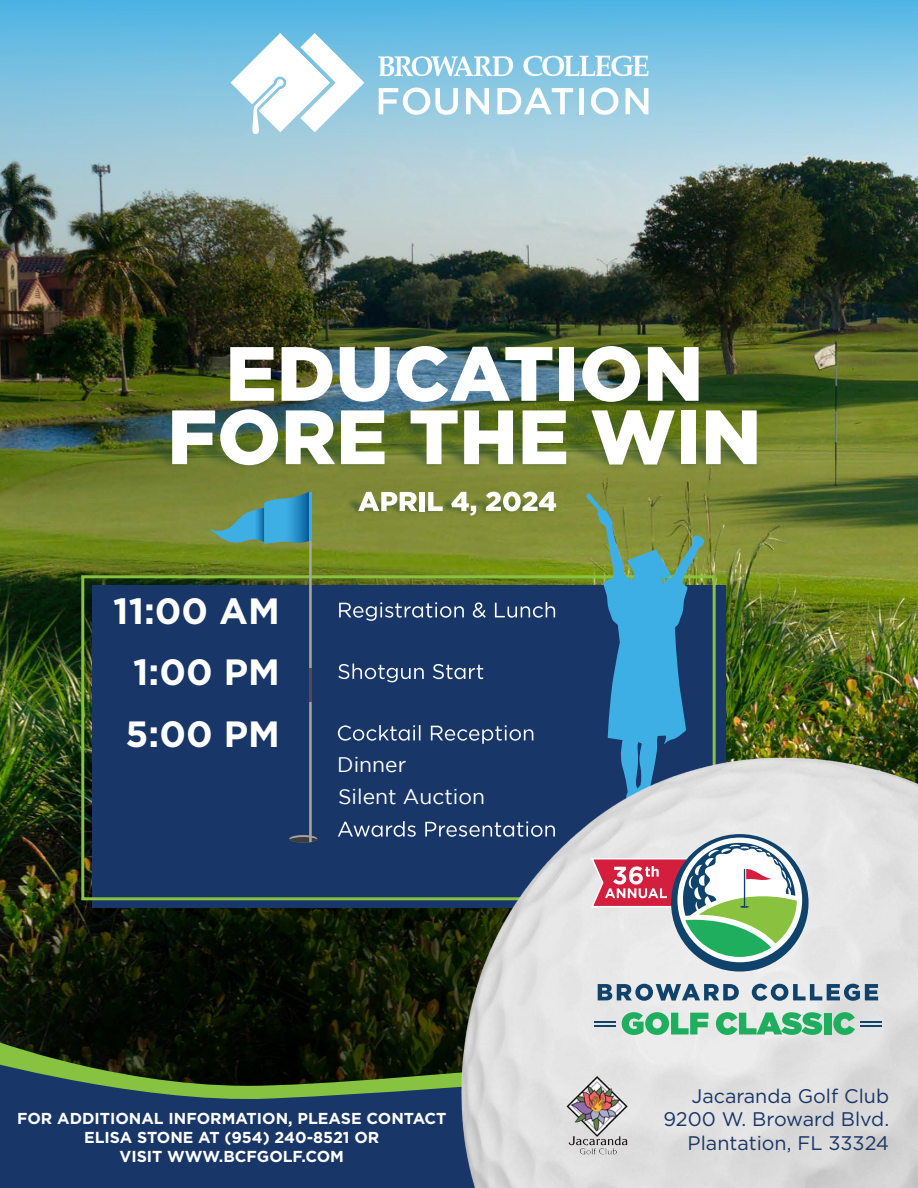
<style>
.page{position:relative;width:918px;height:1188px;background:#fff}
.page>*{position:absolute;margin:0;border:0;box-sizing:border-box;transform-origin:0 0}
.t1{font:700 36.6px/61.5px "Gotham";color:#fff;text-align:center}
.t2{font:21px/32.1px "Gotham";color:#fff}
.t3{font:19.65px/23.7px "Gotham";color:#183667;text-align:right}
.t4{font:700 15.9px/19px "Gotham";color:#fff;text-align:center}
</style>
<div class="page">
<img style="left:0;top:0;width:918px;height:799px">
<svg style="left:270px;top:279px;width:3px;height:9px"></svg>
<svg style="left:265px;top:245px;width:11px;height:27px"></svg>
<svg style="left:0;top:0;width:91px;height:257px;background:#76a7ba"></svg>
<svg style="left:36px;top:274px;width:21px;height:3px"></svg>
<img style="left:0;top:799px;width:455px;height:235px">
<svg style="left:231px;top:33px;width:133px;height:101px"></svg>
<svg style="left:379px;top:88px;width:79px;height:27px"></svg>
<svg style="left:466px;top:88px;width:23px;height:26px"></svg>
<svg style="left:497px;top:88px;width:76px;height:26px"></svg>
<div style="left:579px;top:88px;width:5px;height:26px;background:#fff"></div>
<svg style="left:591px;top:88px;width:27px;height:27px"></svg>
<svg style="left:626px;top:88px;width:22px;height:26px"></svg>
<svg style="left:523px;top:56px;width:125px;height:20px"></svg>
<svg style="left:378px;top:56px;width:135px;height:20px"></svg>
<svg style="left:0;top:1034px;width:455px;height:18px;background:#0b1204"></svg>
<svg style="left:0;top:1052px;width:455px;height:136px;background:#213e51"></svg>
<div style="left:93px;top:586px;width:633px;height:322px;background:#183667"></div>
<div style="left:81px;top:575px;width:635px;height:325px;border:3px solid #87c240"></div>
<svg style="left:339px;top:602px;width:216px;height:19px"></svg>
<svg style="left:338px;top:664px;width:145px;height:18px"></svg>
<svg style="left:338px;top:725px;width:117px;height:16px"></svg>
<svg style="left:338px;top:821px;width:117px;height:16px"></svg>
<svg style="left:208px;top:519px;width:109px;height:324px"></svg>
<hr style="left:309px;top:669px;width:3px;height:33px;background:#4d4d4a">
<svg style="left:586px;top:519px;width:119px;height:196px"></svg>
<img style="left:296px;top:519px;width:312px;height:48px">
<img style="left:455px;top:715px;width:463px;height:473px">
<svg style="left:622px;top:1012px;width:86px;height:23px;background:#6dc593"></svg>
<svg style="left:716px;top:1012px;width:106px;height:23px;background:#6dc593"></svg>
<div style="left:824px;top:1013px;width:7px;height:22px;background:#1eae5d"></div>
<svg style="left:598px;top:984px;width:141px;height:17px;background:#738fa5"></svg>
<svg style="left:752px;top:984px;width:126px;height:17px;background:#7e98ab"></svg>
<svg style="left:594px;top:1021px;width:22px;height:5px"></svg>
<svg style="left:833px;top:1012px;width:48px;height:23px"></svg>
<svg style="left:590px;top:834px;width:219px;height:138px"></svg>
<img style="left:559px;top:1073px;width:78px;height:104px">
<img style="left:86px;top:359px;width:728px;height:160px">
<svg style="left:230px;top:347px;width:44px;height:54px"></svg>
<svg style="left:282px;top:347px;width:51px;height:54px"></svg>
<svg style="left:340px;top:347px;width:50px;height:55px"></svg>
<svg style="left:397px;top:346px;width:155px;height:56px"></svg>
<div style="left:559px;top:347px;width:15px;height:54px;background:#fff"></div>
<img style="left:582px;top:346px;width:58px;height:56px">
<svg style="left:648px;top:347px;width:51px;height:54px"></svg>
<svg style="left:172px;top:409px;width:106px;height:56px"></svg>
<svg style="left:286px;top:410px;width:49px;height:54px"></svg>
<svg style="left:341px;top:410px;width:44px;height:54px"></svg>
<svg style="left:411px;top:410px;width:47px;height:54px"></svg>
<svg style="left:464px;top:410px;width:49px;height:54px"></svg>
<svg style="left:523px;top:410px;width:43px;height:54px"></svg>
<svg style="left:592px;top:410px;width:83px;height:55px"></svg>
<div style="left:681px;top:410px;width:15px;height:54px;background:#fff"></div>
<svg style="left:706px;top:410px;width:51px;height:54px"></svg>
<p class="t1" style="left:113px;top:580px;width:168px">11:00 AM<br>1:00 PM</p>
<p class="t1" style="left:126px;top:703px;width:156px">5:00 PM</p>
<p class="t2" style="left:337px;top:749px;width:149px">Dinner<br>Silent Auction</p>
<p class="t4" style="left:17px;top:1109px;width:431px">FOR ADDITIONAL INFORMATION, PLEASE CONTACT<br>ELISA STONE AT (954) 240-8521 OR<br>VISIT WWW.BCFGOLF.COM</p>
<p class="t3" style="left:663px;top:1084px;width:227px">Jacaranda Golf Club<br>9200 W. Broward Blvd.<br>Plantation, FL 33324</p>
</div>
